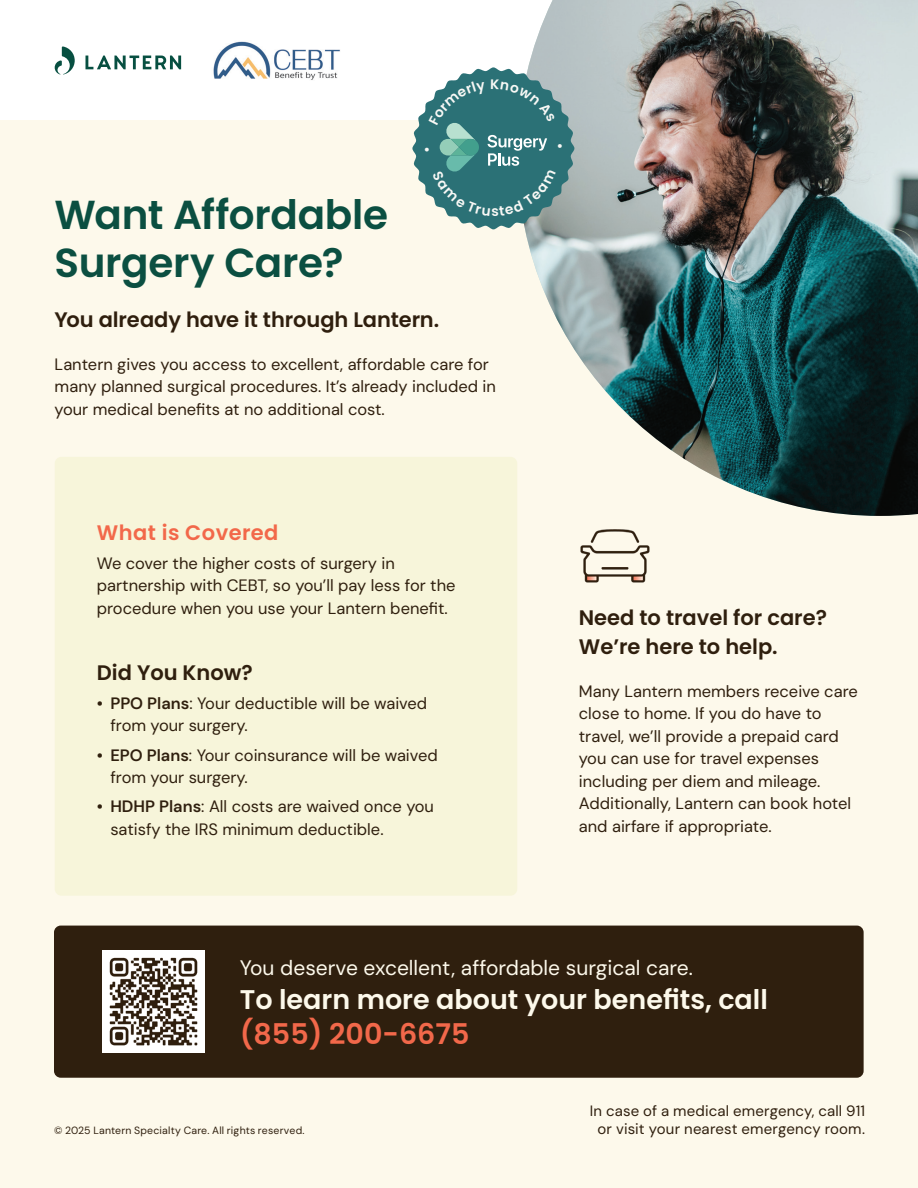
<style>
.page{position:relative;width:918px;height:1188px;background:#fff}
.page>*{position:absolute;margin:0;border:0;box-sizing:border-box;transform-origin:0 0}
.t1{font:600 40.5px/48.6px "Poppins";letter-spacing:-.01em;color:#0b4f41}
.Subtitle{font:600 28.5px "Poppins";color:#f2684a}
.Subtitle-2{font:600 27px "Poppins";color:#fdf9eb}
.FAQ__Question{font:600 21px/28.8px "Poppins";color:#2f1f0e}
.Subtitle-3{font:21px "DM Sans 18 pt";color:#fdf9eb}
.Subtitle-4{font:600 21px "Poppins";letter-spacing:.02em;color:#f2684a}
.Body{font:16.5px/22.5px "DM Sans 18 pt";color:#2f1f0e}
.t2{font:15px/18px "DM Sans 18 pt";letter-spacing:.01em;color:#2f1f0e;text-align:center}
.t3{font:10.5px "DM Sans 18 pt";letter-spacing:.015em;color:#2f1f0e}
.s1{font-weight:600}
</style>
<div class="page">
<div style="left:0;top:121px;width:918px;height:1067px;background:#fdf9eb"></div>
<div style="left:54px;top:926px;width:810px;height:152px;background:#2f1f0e;border-radius:7px"></div>
<img style="left:103px;top:951px;width:101px;height:101px">
<img style="left:525px;top:0;width:393px;height:516px">
<div style="left:55px;top:457px;width:462px;height:439px;background:#f7f5da;border-radius:7px"></div>
<svg style="left:86px;top:56px;width:95px;height:13px"></svg>
<svg style="left:55px;top:46px;width:20px;height:29px"></svg>
<img style="left:213px;top:41px;width:127px;height:39px">
<img style="left:580px;top:529px;width:70px;height:54px">
<svg style="left:412px;top:67px;width:162px;height:162px;background:#5f9294"></svg>
<p class="t1" style="left:55px;top:190px;width:335px">Want Affordable<br>Surgery Care?</p>
<p class="FAQ__Question" style="left:55px;top:305px;width:386px">You already have it through Lantern.</p>
<p class="Body" style="left:55px;top:352px;width:443px">Lantern gives you access to excellent, affordable care for many planned surgical procedures. It’s already included in your medical benefits at no additional cost.</p>
<p class="Subtitle-4" style="left:97px;top:520px;width:183px">What is Covered</p>
<p class="Body" style="left:97px;top:552px;width:360px">We cover the higher costs of surgery in partnership with CEBT, so you’ll pay less for the procedure when you use your Lantern benefit.</p>
<p class="FAQ__Question" style="left:97px;top:658px;width:157px">Did You Know?</p>
<p class="Body" style="left:110px;top:692px;width:318px;text-indent:-14px"><span class="s1">• PPO Plans</span>: Your deductible will be waived from your surgery.</p>
<p class="Body" style="left:110px;top:744px;width:329px;text-indent:-14px"><span class="s1">• EPO Plans</span>: Your coinsurance will be waived from your surgery.</p>
<p class="Body" style="left:110px;top:795px;width:325px;text-indent:-14px"><span class="s1">• HDHP Plans</span>: All costs are waived once you satisfy the IRS minimum deductible.</p>
<p class="FAQ__Question" style="left:579px;top:603px;width:250px">Need to travel for care?<br>We’re here to help.</p>
<p class="Body" style="left:579px;top:680px;width:280px">Many Lantern members receive care close to home. If you do have to travel, we’ll provide a prepaid card you can use for travel expenses including per diem and mileage.<br>Additionally, Lantern can book hotel and airfare if appropriate.</p>
<p class="Subtitle-3" style="left:240px;top:954px;width:455px">You deserve excellent, affordable surgical care.</p>
<p class="Subtitle-2" style="left:240px;top:984px;width:530px">To learn more about your benefits, call</p>
<p class="Subtitle" style="left:240px;top:1017px;width:231px">(855) 200-6675</p>
<p class="t3" style="left:54px;top:1124px;width:252px">© 2025 Lantern Specialty Care. All rights reserved.</p>
<p class="t2" style="left:590px;top:1102px;width:277px">In case of a medical emergency, call 911 or visit your nearest emergency room.</p>
</div>
